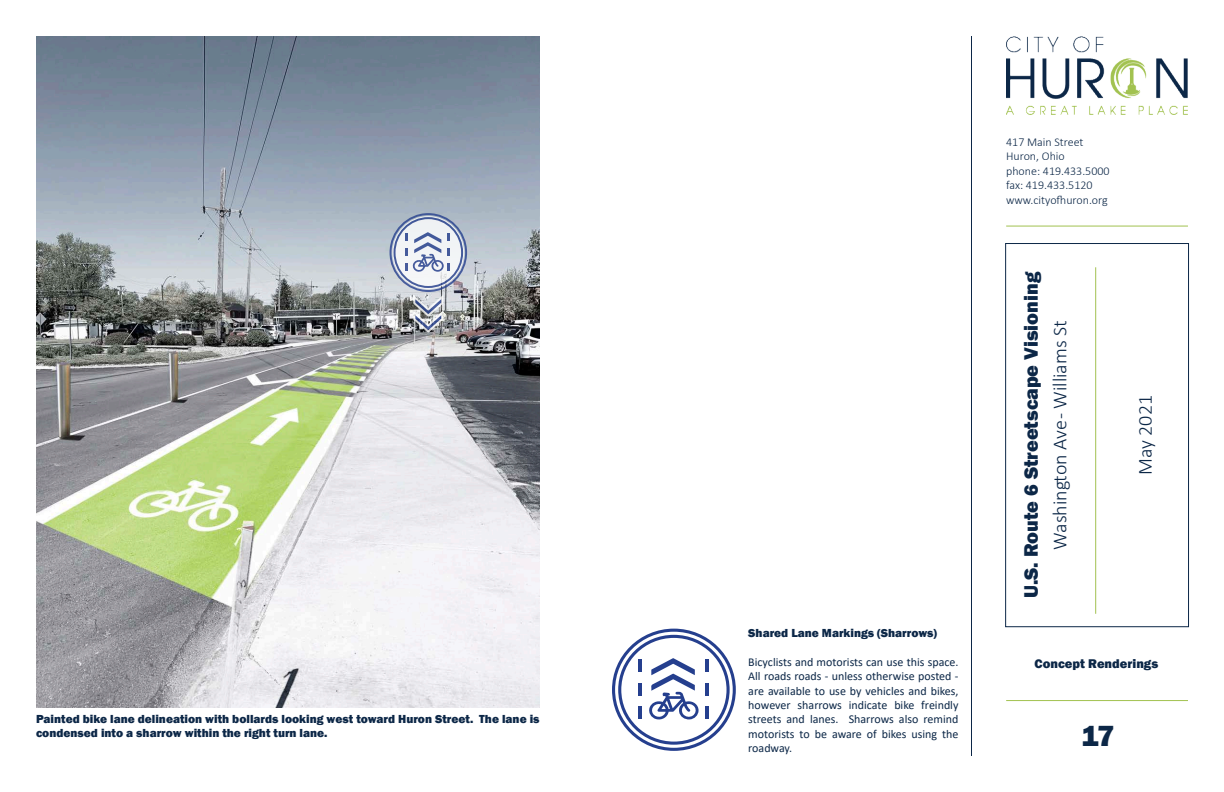
<style>
.page{position:relative;width:1224px;height:792px;background:#fff}
.page>*{position:absolute;margin:0;border:0;box-sizing:border-box;transform-origin:0 0}
.t1{font:800 30px "Franklin Gothic";color:#0c2747}
.t2{font:300 20px "Calibri";color:#0c2747}
.t3{font:800 20px "Franklin Gothic";color:#0c2747}
.t4{font:800 13px "Franklin Gothic";color:#0c2747}
.t5{font:12px/14.4px "Calibri";color:#0c2747;text-align:justify}
.t6{font:800 12px/14.4px "Franklin Gothic";color:#0c2747}
.t7{font:300 12px/14.4px "Calibri";color:#0c2747}
</style>
<div class="page">
<hr style="left:971px;top:36px;width:1px;height:720px;background:#0c2747">
<hr style="left:1006px;top:226px;width:182px;height:1px;background:#a2c250">
<hr style="left:1006px;top:700px;width:182px;height:1px;background:#a2c250">
<img style="left:1006px;top:36px;width:182px;height:79px">
<div style="left:1005px;top:243px;width:184px;height:384px;border:1px solid #0c2747"></div>
<hr style="left:1095px;top:267px;width:1px;height:347px;background:#a2c250">
<img style="left:36px;top:36px;width:504px;height:672px">
<svg style="left:393px;top:216px;width:71px;height:73px;fill:#f0f3f5"></svg>
<svg style="left:406px;top:232px;width:44px;height:41px"></svg>
<div style="left:390px;top:213px;width:77px;height:79px;border:2px solid #253f8e;border-radius:50%"></div>
<div style="left:394px;top:217px;width:69px;height:71px;border:2px solid #253f8e;border-radius:50%"></div>
<svg style="left:412px;top:293px;width:33px;height:40px"></svg>
<svg style="left:617px;top:633px;width:114px;height:113px"></svg>
<svg style="left:648px;top:658px;width:51px;height:63px"></svg>
<svg style="left:638px;top:706px;width:3px;height:12px"></svg>
<svg style="left:638px;top:660px;width:3px;height:12px"></svg>
<svg style="left:638px;top:683px;width:3px;height:12px"></svg>
<hr style="left:705px;top:660px;width:4px;height:12px;background:#253f8e">
<hr style="left:705px;top:683px;width:4px;height:12px;background:#253f8e">
<hr style="left:705px;top:706px;width:4px;height:12px;background:#253f8e">
<div style="left:612px;top:629px;width:124px;height:122px;border:3px solid #253f8e;border-radius:50%"></div>
<div style="left:618px;top:635px;width:112px;height:110px;border:3px solid #253f8e;border-radius:50%"></div>
<p class="t6" style="left:36px;top:711px;width:505px">Painted bike lane delineation with bollards looking west toward Huron Street. The lane is condensed into a sharrow within the right turn lane.</p>
<p class="t6" style="left:748px;top:626px;width:190px">Shared Lane Markings (Sharrows)</p>
<p class="t5" style="left:748px;top:654px;width:212px">Bicyclists and motorists can use this space.<br>All roads roads - unless otherwise posted - are available to use by vehicles and bikes, however sharrows indicate bike freindly streets and lanes. Sharrows also remind motorists to be aware of bikes using the roadway.</p>
<p class="t7" style="left:1006px;top:135px;width:105px">417 Main Street<br>Huron, Ohio<br>phone: 419.433.5000 fax: 419.433.5120 www.cityofhuron.org</p>
<h2 class="t3" style="left:1018px;top:598px;width:328px;rotate:-90deg">U.S. Route 6 Streetscape Visioning</h2>
<h2 class="t2" style="left:1047px;top:550px;width:231px;rotate:-90deg">Washington Ave - Williams St</h2>
<h2 class="t2" style="left:1133px;top:475px;width:81px;rotate:-90deg">May 2021</h2>
<p class="t4" style="left:1035px;top:655px;width:125px">Concept Renderings</p>
<h1 class="t1" style="left:1081px;top:716px;width:35px">17</h1>
</div>
